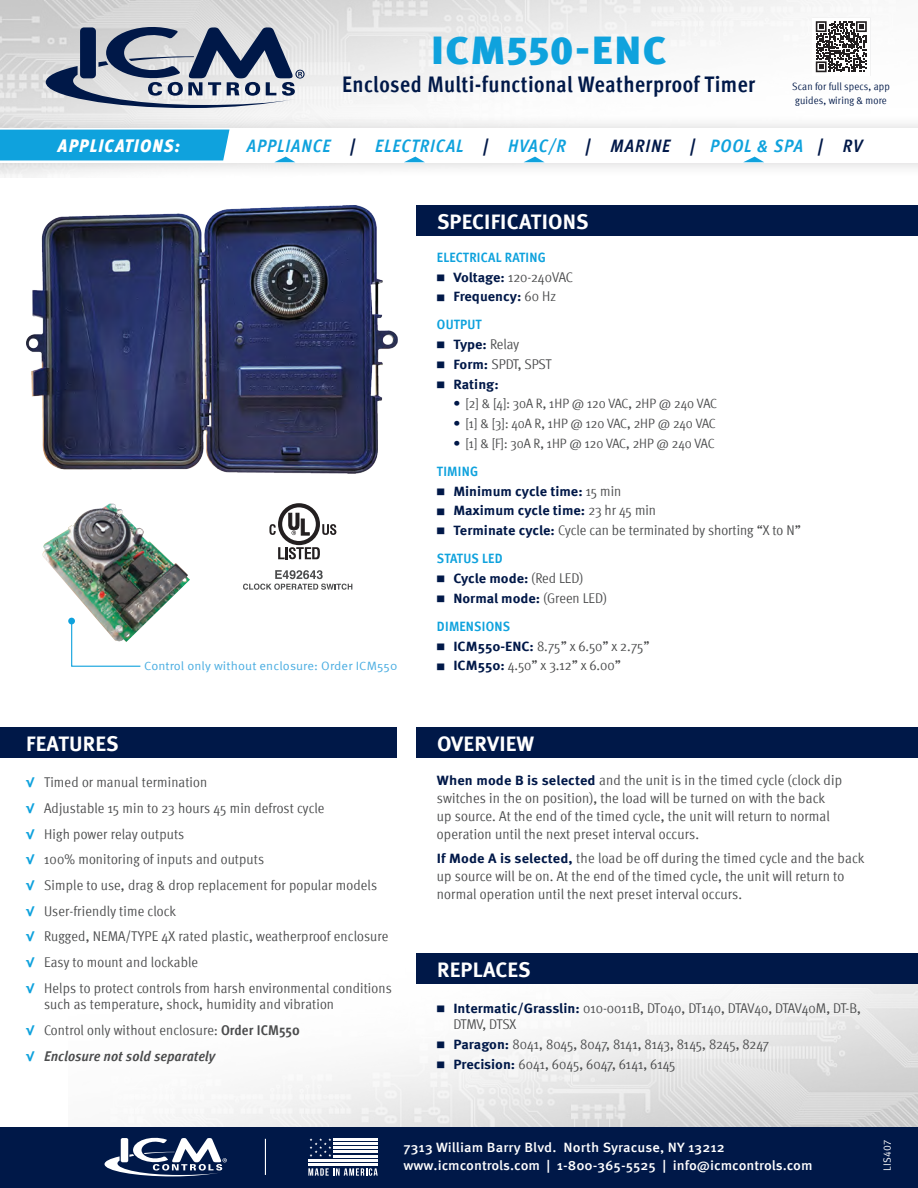
<style>
.page{position:relative;width:918px;height:1188px;background:#fff}
.page>*{position:absolute;margin:0;border:0;box-sizing:border-box;transform-origin:0 0}
.PART_NUMBER{font:900 39px "Meta Pro";letter-spacing:.03em;color:#0fa2dd;scale:1.06 1}
.PART_Description{font:700 condensed 22.5px "Meta Pro";letter-spacing:.02em;color:#001848}
.Heading_-section{font:700 21px "Meta Pro";letter-spacing:.01em;color:#fff}
.t1{font:italic 700 condensed 18px "Meta Pro";letter-spacing:.06em;color:#0fa2dd}
.t2{font:italic 900 condensed 18px "Meta Pro";letter-spacing:.07em;color:#fff}
.Sm_Body_Copy{font:condensed 14.25px/18px "Meta Pro";letter-spacing:.01em;color:#4b4c4d;scale:1.06 1}
.t3{font:condensed 14.1px/16.5px "Meta Pro";letter-spacing:.005em;color:#4b4c4d;scale:1.06 1}
.t4{font:italic 700 condensed 14.1px "Meta Pro";letter-spacing:.01em;color:#4b4c4d;scale:1.06 1}
.t5{font:700 13.5px "Meta Pro";color:#001848;scale:1.06 1}
.t6{font:condensed 13.5px "Meta Pro";letter-spacing:-.005em;color:#4b4c4d;scale:1.06 1}
.t7{font:500 13.5px "Meta Pro";color:#fff;scale:1.06 1}
.Subhead_-Bright{font:700 condensed 13.5px "Meta Pro";letter-spacing:.015em;color:#0fa2dd;scale:1.06 1}
.Sm_Body_Copy-2{font:12px "Meta Pro";letter-spacing:.01em;color:#4aade1;scale:1.06 1}
.t8{font:condensed 10.5px/13.5px "Meta Pro";letter-spacing:.01em;color:#001848;scale:1.06 1}
.Sm_Body_Copy-3{font:10.5px "Meta Pro";letter-spacing:.015em;color:#fff;scale:.95 1}
.s1{color:#001848}
.s2{font-weight:700;font-stretch:normal;font-size:13.5px;color:#0fa2dd}
.s3{font-weight:700}
.s4{font-style:normal;font-stretch:normal;font-size:13.5px;color:#0fa2dd}
.s5{font-weight:700;font-stretch:normal;font-size:9px;color:#001848}
.s6{font-weight:700;font-stretch:normal;font-size:13.5px;color:#001848}
.s7{font-size:9px}
.s8{font-weight:400;font-stretch:condensed;font-size:14.1px;color:#4b4c4d}
.s9{font-weight:700;font-stretch:normal;color:#001848}
</style>
<div class="page">
<img style="left:0;top:0;width:871px;height:113px">
<img style="left:154px;top:962px;width:764px;height:165px">
<div style="left:0;top:1127px;width:918px;height:61px;background:#001848"></div>
<svg style="left:105px;top:1137px;width:122px;height:39px"></svg>
<svg style="left:46px;top:20px;width:259px;height:88px;background:#969eae"></svg>
<hr style="left:265px;top:1139px;width:1px;height:36px;background:#fff">
<hr style="left:334px;top:1138px;width:44px;height:2px;background:#fff">
<hr style="left:334px;top:1142px;width:44px;height:3px;background:#fff">
<hr style="left:334px;top:1147px;width:44px;height:2px;background:#fff">
<hr style="left:334px;top:1151px;width:44px;height:2px;background:#fff">
<hr style="left:334px;top:1155px;width:44px;height:2px;background:#fff">
<hr style="left:308px;top:1159px;width:70px;height:3px;background:#fff">
<hr style="left:308px;top:1164px;width:70px;height:2px;background:#fff">
<svg style="left:308px;top:1168px;width:70px;height:8px"></svg>
<svg style="left:310px;top:1138px;width:21px;height:19px"></svg>
<div style="left:0;top:727px;width:396px;height:31px;background:#001848"></div>
<div style="left:0;top:113px;width:918px;height:66px;background:#231f20;opacity:.2"></div>
<div style="left:0;top:128px;width:918px;height:34px;background:#fff"></div>
<div style="left:0;top:130px;width:230px;height:30px;background:#0fa2dd"></div>
<svg style="left:744px;top:157px;width:20px;height:5px"></svg>
<svg style="left:524px;top:157px;width:20px;height:5px"></svg>
<svg style="left:404px;top:157px;width:21px;height:5px"></svg>
<svg style="left:275px;top:157px;width:20px;height:5px"></svg>
<svg style="left:243px;top:570px;width:109px;height:20px"></svg>
<svg style="left:269px;top:524px;width:7px;height:11px"></svg>
<svg style="left:322px;top:524px;width:14px;height:11px"></svg>
<svg style="left:278px;top:547px;width:42px;height:12px"></svg>
<div style="left:278px;top:503px;width:42px;height:42px;border:4px solid #231f20;border-radius:50%"></div>
<svg style="left:288px;top:513px;width:22px;height:23px"></svg>
<img style="left:27px;top:205px;width:370px;height:268px">
<div style="left:813px;top:18px;width:57px;height:57px;background:#fff"></div>
<svg style="left:816px;top:21px;width:51px;height:51px"></svg>
<div style="left:417px;top:953px;width:501px;height:31px;background:#001848"></div>
<div style="left:417px;top:727px;width:501px;height:31px;background:#001848"></div>
<div style="left:417px;top:205px;width:501px;height:31px;background:#001848"></div>
<img style="left:42px;top:503px;width:148px;height:124px">
<div style="left:68px;top:618px;width:7px;height:6px;background:#0fa2dd;border-radius:50%"></div>
<svg style="left:71px;top:621px;width:71px;height:46px"></svg>
<p class="PART_NUMBER" style="left:431px;top:19px;width:223px">ICM550-ENC</p>
<p class="PART_Description" style="left:342px;top:67px;width:415px">Enclosed Multi-functional Weatherproof Timer</p>
<p class="t8" style="left:792px;top:79px;width:93px">Scan for full specs, app guides, wiring &amp; more</p>
<p class="t2" style="left:58px;top:131px;width:123px">APPLICATIONS:</p>
<p class="t1" style="left:247px;top:132px;width:617px">APPLIANCE <span class="s1">|</span> ELECTRICAL <span class="s1">|</span> HVAC/R <span class="s1">| MARINE |</span> POOL &amp; SPA <span class="s1">| RV</span></p>
<p class="Sm_Body_Copy-2" style="left:144px;top:657px;width:240px">Control only without enclosure: Order ICM550</p>
<p class="Heading_-section" style="left:26px;top:727px;width:94px">FEATURES</p>
<p class="t3" style="left:26px;top:773px;width:172px"><span class="s2">√</span> Timed or manual termination</p>
<p class="t3" style="left:26px;top:799px;width:283px"><span class="s2">√</span> Adjustable 15 min to 23 hours 45 min defrost cycle</p>
<p class="t3" style="left:26px;top:825px;width:151px"><span class="s2">√</span> High power relay outputs</p>
<p class="t3" style="left:26px;top:850px;width:226px"><span class="s2">√</span> 100% monitoring of inputs and outputs</p>
<p class="t3" style="left:26px;top:876px;width:333px"><span class="s2">√</span> Simple to use, drag &amp; drop replacement for popular models</p>
<p class="t3" style="left:26px;top:902px;width:143px"><span class="s2">√</span> User-friendly time clock</p>
<p class="t3" style="left:26px;top:927px;width:343px"><span class="s2">√</span> Rugged, NEMA/TYPE 4X rated plastic, weatherproof enclosure</p>
<p class="t3" style="left:26px;top:953px;width:164px"><span class="s2">√</span> Easy to mount and lockable</p>
<p class="t3" style="left:44px;top:979px;width:330px;text-indent:-18px"><span class="s2">√</span> Helps to protect controls from harsh environmental conditions such as temperature, shock, humidity and vibration</p>
<p class="t3" style="left:26px;top:1021px;width:260px"><span class="s2">√</span> Control only without enclosure: <span class="s3">Order ICM550</span></p>
<p class="t4" style="left:26px;top:1045px;width:180px"><span class="s4">√</span> Enclosure not sold separately</p>
<p class="Heading_-section" style="left:437px;top:205px;width:153px">SPECIFICATIONS</p>
<p class="Subhead_-Bright" style="left:437px;top:247px;width:104px">ELECTRICAL RATING</p>
<p class="t3" style="left:437px;top:268px;width:130px"><span class="s5">■</span> <span class="s6">Voltage:</span> 120-240VAC</p>
<p class="t5" style="left:437px;top:286px;width:114px"><span class="s7">■</span> Frequency: <span class="s8">60 Hz</span></p>
<p class="Subhead_-Bright" style="left:437px;top:314px;width:44px">OUTPUT</p>
<p class="t5" style="left:437px;top:334px;width:79px"><span class="s7">■</span> Type: <span class="s8">Relay</span></p>
<p class="t3" style="left:437px;top:355px;width:110px"><span class="s5">■</span> <span class="s6">Form:</span> SPDT, SPST</p>
<p class="t5" style="left:437px;top:373px;width:60px"><span class="s7">■</span> Rating:</p>
<p class="t6" style="left:453px;top:394px;width:250px"><span class="s9">•</span> [2] &amp; [4]: 30A R, 1HP @ 120 VAC, 2HP @ 240 VAC</p>
<p class="t6" style="left:453px;top:414px;width:249px"><span class="s9">•</span> [1] &amp; [3]: 40A R, 1HP @ 120 VAC, 2HP @ 240 VAC</p>
<p class="t6" style="left:453px;top:433px;width:248px"><span class="s9">•</span> [1] &amp; [F]: 30A R, 1HP @ 120 VAC, 2HP @ 240 VAC</p>
<p class="Subhead_-Bright" style="left:437px;top:461px;width:41px">TIMING</p>
<p class="t5" style="left:437px;top:481px;width:175px"><span class="s7">■</span> Minimum cycle time: <span class="s8">15 min</span></p>
<p class="t5" style="left:437px;top:500px;width:208px"><span class="s7">■</span> Maximum cycle time: <span class="s8">23 hr 45 min</span></p>
<p class="t3" style="left:437px;top:521px;width:345px"><span class="s5">■</span> <span class="s6">Terminate cycle:</span> Cycle can be terminated by shorting “X to N”</p>
<p class="Subhead_-Bright" style="left:437px;top:548px;width:63px">STATUS LED</p>
<p class="t5" style="left:437px;top:568px;width:140px"><span class="s7">■</span> Cycle mode: <span class="s8">(Red LED)</span></p>
<p class="t5" style="left:437px;top:588px;width:162px"><span class="s7">■</span> Normal mode: <span class="s8">(Green LED)</span></p>
<p class="Subhead_-Bright" style="left:437px;top:616px;width:71px">DIMENSIONS</p>
<p class="t3" style="left:437px;top:637px;width:202px"><span class="s5">■</span> <span class="s6">ICM550-ENC:</span> 8.75” x 6.50” x 2.75”</p>
<p class="t3" style="left:437px;top:656px;width:175px"><span class="s5">■</span> <span class="s6">ICM550:</span> 4.50” x 3.12” x 6.00”</p>
<p class="Heading_-section" style="left:437px;top:727px;width:99px">OVERVIEW</p>
<p class="Sm_Body_Copy" style="left:437px;top:771px;width:384px"><span class="s6">When mode B is selected</span> and the unit is in the timed cycle (clock dip switches in the on position), the load will be turned on with the back up source. At the end of the timed cycle, the unit will return to normal operation until the next preset interval occurs.</p>
<p class="Sm_Body_Copy" style="left:437px;top:848px;width:405px"><span class="s6">If Mode A is selected,</span> the load be off during the timed cycle and the back up source will be on. At the end of the timed cycle, the unit will return to normal operation until the next preset interval occurs.</p>
<p class="Heading_-section" style="left:437px;top:953px;width:95px">REPLACES</p>
<p class="t3" style="left:453px;top:999px;width:386px;text-indent:-17px"><span class="s5">■</span> <span class="s6">Intermatic/Grasslin:</span> 010-0011B, DT040, DT140, DTAV40, DTAV40M, DT-B,<br>DTMV, DTSX</p>
<p class="t3" style="left:437px;top:1035px;width:315px"><span class="s5">■</span> <span class="s6">Paragon:</span> 8041, 8045, 8047, 8141, 8143, 8145, 8245, 8247</p>
<p class="t3" style="left:437px;top:1055px;width:227px"><span class="s5">■</span> <span class="s6">Precision:</span> 6041, 6045, 6047, 6141, 6145</p>
<p class="t7" style="left:403px;top:1137px;width:305px">7313 William Barry Blvd. North Syracuse, NY 13212</p>
<p class="t7" style="left:403px;top:1155px;width:388px">www.icmcontrols.com | 1-800-365-5525 | info@icmcontrols.com</p>
<p class="Sm_Body_Copy-3" style="left:879px;top:1171px;width:33px;rotate:-90deg">LIS407</p>
</div>
